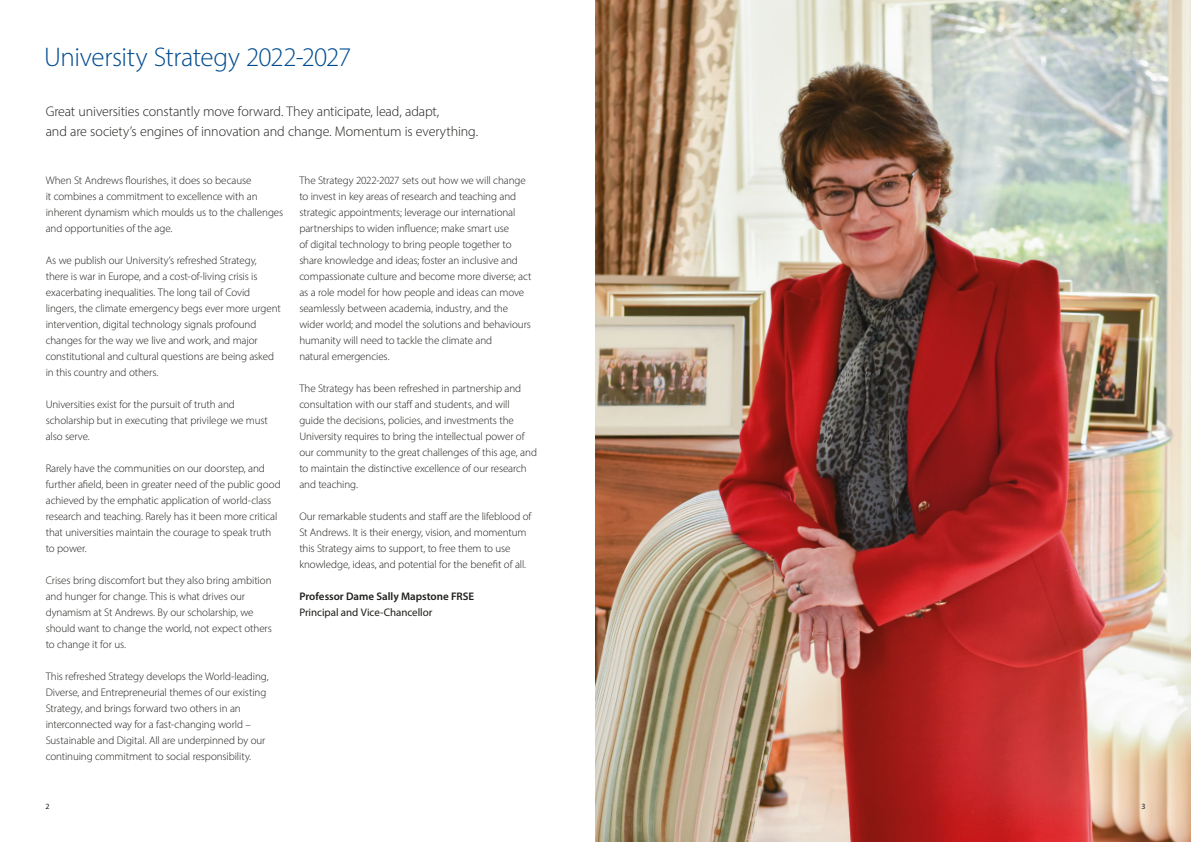
<style>
.page{position:relative;width:1191px;height:842px;background:#fff}
.page>*{position:absolute;margin:0;border:0;box-sizing:border-box;transform-origin:0 0}
.Page_heading{font:300 27px "Myriad Pro";letter-spacing:-.02em;color:#004c90}
.Intro_paragraph{font:300 14px/20px "Myriad Pro";letter-spacing:-.01em;color:#1d1d1b}
.t1{font:300 11px/16px "Myriad Pro";letter-spacing:-.01em;color:#1d1d1b}
.t2{font:600 11px "Myriad Pro";color:#1d1d1b}
.t3{font:11px "Myriad Pro";letter-spacing:-.005em;color:#1d1d1b}
.t4{font:8px "Myriad Pro";color:#1d1d1b}
</style>
<div class="page">
<img style="left:595px;top:0;width:596px;height:842px">
<h1 class="Page_heading" style="left:44px;top:40px;width:308px">University Strategy 2022-2027</h1>
<p class="Intro_paragraph" style="left:46px;top:101px;width:434px">Great universities constantly move forward. They anticipate, lead, adapt,<br>and are society’s engines of innovation and change. Momentum is everything.</p>
<p class="t1" style="left:46px;top:172px;width:239px">When St Andrews flourishes, it does so because<br>it combines a commitment to excellence with an inherent dynamism which moulds us to the challenges and opportunities of the age.</p>
<p class="t1" style="left:46px;top:252px;width:236px">As we publish our University’s refreshed Strategy, there is war in Europe, and a cost-of-living crisis is exacerbating inequalities. The long tail of Covid lingers, the climate emergency begs ever more urgent intervention, digital technology signals profound changes for the way we live and work, and major constitutional and cultural questions are being asked in this country and others.</p>
<p class="t1" style="left:46px;top:396px;width:224px">Universities exist for the pursuit of truth and scholarship but in executing that privilege we must also serve.</p>
<p class="t1" style="left:46px;top:460px;width:236px">Rarely have the communities on our doorstep, and further afield, been in greater need of the public good achieved by the emphatic application of world-class research and teaching. Rarely has it been more critical that universities maintain the courage to speak truth to power.</p>
<p class="t1" style="left:46px;top:572px;width:228px">Crises bring discomfort but they also bring ambition and hunger for change. This is what drives our dynamism at St Andrews. By our scholarship, we should want to change the world, not expect others to change it for us.</p>
<p class="t1" style="left:46px;top:668px;width:224px">This refreshed Strategy develops the World-leading, Diverse, and Entrepreneurial themes of our existing Strategy, and brings forward two others in an interconnected way for a fast-changing world – Sustainable and Digital. All are underpinned by our continuing commitment to social responsibility.</p>
<p class="t1" style="left:299px;top:172px;width:234px">The Strategy 2022-2027 sets out how we will change to invest in key areas of research and teaching and strategic appointments; leverage our international partnerships to widen influence; make smart use<br>of digital technology to bring people together to share knowledge and ideas; foster an inclusive and compassionate culture and become more diverse; act as a role model for how people and ideas can move seamlessly between academia, industry, and the wider world; and model the solutions and behaviours humanity will need to tackle the climate and<br>natural emergencies.</p>
<p class="t1" style="left:299px;top:380px;width:239px">The Strategy has been refreshed in partnership and consultation with our staff and students, and will guide the decisions, policies, and investments the University requires to bring the intellectual power of our community to the great challenges of this age, and to maintain the distinctive excellence of our research and teaching.</p>
<p class="t1" style="left:299px;top:508px;width:234px">Our remarkable students and staff are the lifeblood of St Andrews. It is their energy, vision, and momentum this Strategy aims to support, to free them to use knowledge, ideas, and potential for the benefit of all.</p>
<p class="t2" style="left:299px;top:589px;width:176px">Professor Dame Sally Mapstone FRSE</p>
<p class="t3" style="left:299px;top:605px;width:135px">Principal and Vice-Chancellor</p>
<p class="t4" style="left:45px;top:802px;width:6px">2</p>
<p class="t4" style="left:1141px;top:802px;width:6px">3</p>
</div>
